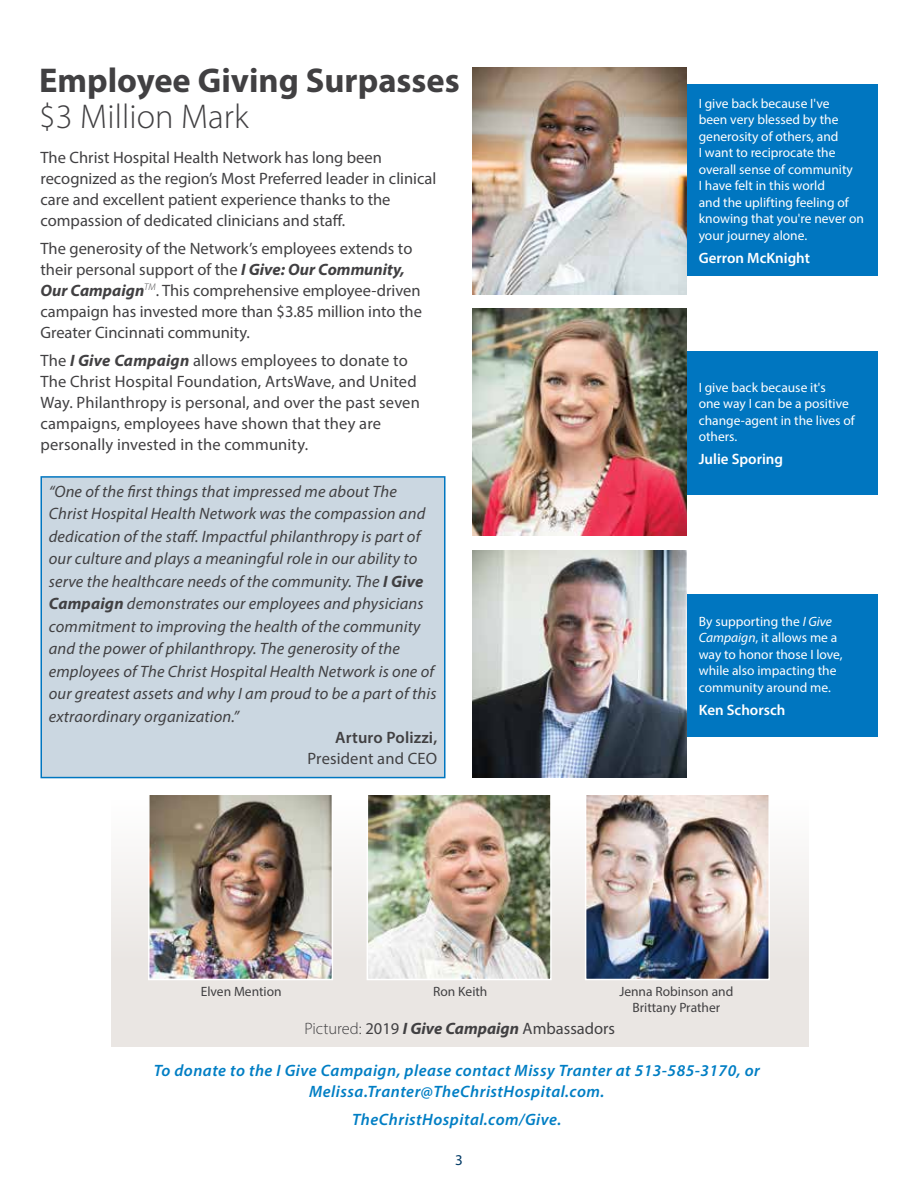
<style>
.page{position:relative;width:918px;height:1188px;background:#fff}
.page>*{position:absolute;margin:0;border:0;box-sizing:border-box;transform-origin:0 0}
.t1{font:700 34.5px "Myriad Pro";color:#414042}
.t2{font:300 34.5px "Myriad Pro";color:#414042}
.t3{font:16.5px/21px "Myriad Pro";color:#414042}
.t4{font:italic 16.5px/22.5px "Myriad Pro";letter-spacing:.01em;color:#414042}
.t5{font:italic 600 16.5px/21px "Myriad Pro";letter-spacing:.03em;color:#007ec4;text-align:center}
.t6{font:600 16.5px "Myriad Pro";letter-spacing:.01em;color:#414042}
.t7{font:600 15px "Myriad Pro";color:#fff}
.t8{font:15px "Myriad Pro";color:#003965}
.t9{font:13.5px/16.5px "Myriad Pro";color:#fff}
.t10{font:13.5px/16.5px "Myriad Pro";color:#414042;text-align:center}
.s1{font-weight:700;font-style:italic}
.s2{font-weight:700}
.s3{font-style:italic}
.s4{font-weight:300}
</style>
<div class="page">
<div style="left:111px;top:783px;width:698px;height:264px;background:linear-gradient(to bottom,#fefefe,#e5e0dd)"></div>
<img style="left:370px;top:797px;width:179px;height:180px">
<div style="left:367px;top:794px;width:185px;height:186px;border:2px solid #fff"></div>
<img style="left:588px;top:797px;width:179px;height:180px">
<div style="left:585px;top:794px;width:185px;height:186px;border:2px solid #fff"></div>
<img style="left:151px;top:797px;width:179px;height:180px">
<div style="left:148px;top:794px;width:185px;height:186px;border:2px solid #fff"></div>
<div style="left:41px;top:477px;width:404px;height:301px;background:#cbd7e1"></div>
<div style="left:40px;top:476px;width:406px;height:302px;border:2px solid #0076c0"></div>
<div style="left:685px;top:84px;width:193px;height:192px;background:#0076c0"></div>
<img style="left:472px;top:68px;width:215px;height:226px">
<div style="left:685px;top:351px;width:193px;height:143px;background:#0076c0"></div>
<img style="left:472px;top:309px;width:215px;height:226px">
<div style="left:685px;top:594px;width:193px;height:143px;background:#0076c0"></div>
<img style="left:472px;top:551px;width:215px;height:226px">
<h1 class="t1" style="left:39px;top:58px;width:422px">Employee Giving Surpasses</h1>
<h1 class="t2" style="left:39px;top:96px;width:211px">$3 Million Mark</h1>
<p class="t3" style="left:40px;top:147px;width:397px">The Christ Hospital Health Network has long been recognized as the region’s Most Preferred leader in clinical care and excellent patient experience thanks to the compassion of dedicated clinicians and staff.</p>
<p class="t3" style="left:40px;top:238px;width:383px">The generosity of the Network’s employees extends to their personal support of the <span class="s1">I Give: Our Community, Our Campaign</span><sup>TM</sup>. This comprehensive employee-driven campaign has invested more than $3.85 million into the Greater Cincinnati community.</p>
<p class="t3" style="left:40px;top:349px;width:381px">The <span class="s1">I Give Campaign</span> allows employees to donate to The Christ Hospital Foundation, ArtsWave, and United Way. Philanthropy is personal, and over the past seven campaigns, employees have shown that they are personally invested in the community.</p>
<p class="t4" style="left:49px;top:480px;width:389px">“One of the first things that impressed me about The Christ Hospital Health Network was the compassion and dedication of the staff. Impactful philanthropy is part of our culture and plays a meaningful role in our ability to serve the healthcare needs of the community. The <span class="s2">I Give Campaign</span> demonstrates our employees and physicians commitment to improving the health of the community and the power of philanthropy. The generosity of the employees of The Christ Hospital Health Network is one of our greatest assets and why I am proud to be a part of this extraordinary organization.”</p>
<p class="t6" style="left:335px;top:727px;width:104px">Arturo Polizzi,</p>
<p class="t3" style="left:308px;top:748px;width:131px">President and CEO</p>
<p class="t9" style="left:699px;top:95px;width:167px">I give back because I've<br>been very blessed by the generosity of others, and<br>I want to reciprocate the overall sense of community<br>I have felt in this world<br>and the uplifting feeling of knowing that you're never on your journey alone.</p>
<p class="t7" style="left:699px;top:248px;width:113px">Gerron McKnight</p>
<p class="t9" style="left:699px;top:379px;width:158px">I give back because it's<br>one way I can be a positive change-agent in the lives of others.</p>
<p class="t7" style="left:699px;top:450px;width:86px">Julie Sporing</p>
<p class="t9" style="left:699px;top:613px;width:145px">By supporting the <span class="s3">I Give<br>Campaign</span>, it allows me a way to honor those I love, while also impacting the community around me.</p>
<p class="t7" style="left:699px;top:701px;width:88px">Ken Schorsch</p>
<p class="t10" style="left:201px;top:983px;width:82px">Elven Mention</p>
<p class="t10" style="left:433px;top:983px;width:56px">Ron Keith</p>
<p class="t10" style="left:619px;top:983px;width:115px">Jenna Robinson and<br>Brittany Prather</p>
<p class="t3" style="left:305px;top:1017px;width:312px"><span class="s4">Pictured:</span> 2019 <span class="s1">I Give Campaign</span> Ambassadors</p>
<p class="t5" style="left:154px;top:1060px;width:608px">To donate to the I Give Campaign, please contact Missy Tranter at 513-585-3170, or<br>Melissa.Tranter@TheChristHospital.com.</p>
<p class="t5" style="left:352px;top:1109px;width:211px">TheChristHospital.com/Give.</p>
<p class="t8" style="left:455px;top:1150px;width:9px">3</p>
</div>
